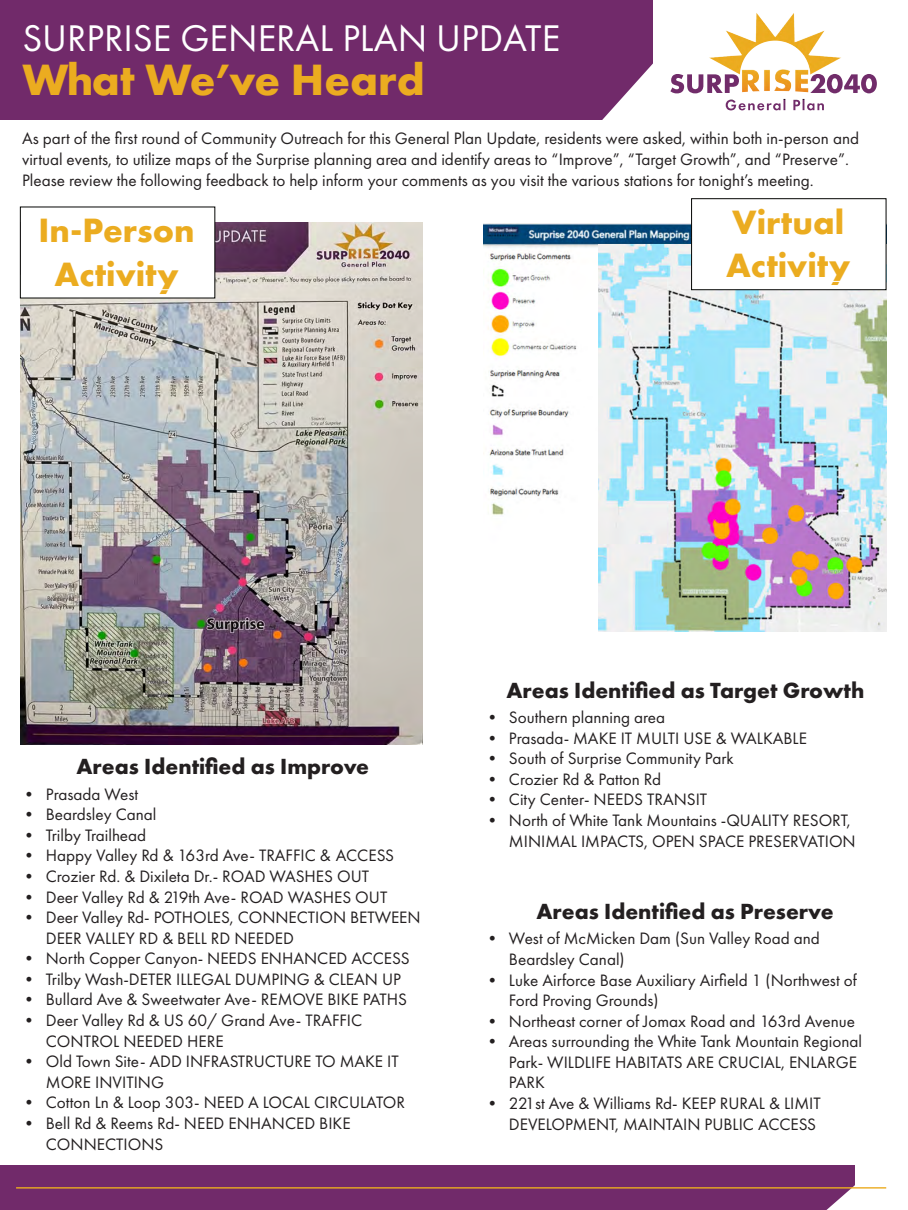
<style>
.page{position:relative;width:908px;height:1210px;background:#fff}
.page>*{position:absolute;margin:0;border:0;box-sizing:border-box;transform-origin:0 0}
.LoremTextExampleSimp{font:700 45.5px "Futura PT";color:#ebac20}
.LoremTextExampleSimp-2{font:38.5px "Futura PT";color:#fff}
.LoremTextExampleSimp-3{font:700 35px/43.4px "Futura PT";color:#ebac20}
.t1{font:700 22.75px "Futura PT";color:#231f20}
.t2{font:17.15px/20.6px "Futura PT";color:#231f20}
</style>
<div class="page">
<div style="left:0;top:1165px;width:853px;height:45px;background:#712a6a"></div>
<svg style="left:826px;top:1168px;width:61px;height:42px"></svg>
<hr style="left:16px;top:1187px;width:869px;height:1px;background:#ebac20">
<div style="left:0;top:0;width:652px;height:120px;background:#712a6a"></div>
<svg style="left:602px;top:61px;width:51px;height:59px"></svg>
<img style="left:670px;top:13px;width:207px;height:98px">
<img style="left:483px;top:223px;width:208px;height:292px">
<img style="left:598px;top:244px;width:287px;height:387px">
<img style="left:20px;top:222px;width:402px;height:522px">
<div style="left:691px;top:198px;width:194px;height:92px;background:#fff;border:1px solid #040503"></div>
<div style="left:20px;top:207px;width:195px;height:91px;background:#fff"></div>
<p class="LoremTextExampleSimp-2" style="left:22px;top:16px;width:539px">SURPRISE GENERAL PLAN UPDATE</p>
<p class="LoremTextExampleSimp" style="left:22px;top:50px;width:404px">What We’ve Heard</p>
<p class="t2" style="left:22px;top:128px;width:838px">As part of the first round of Community Outreach for this General Plan Update, residents were asked, within both in-person and virtual events, to utilize maps of the Surprise planning area and identify areas to “Improve”, “Target Growth”, and “Preserve”.<br>Please review the following feedback to help inform your comments as you visit the various stations for tonight’s meeting.</p>
<p class="LoremTextExampleSimp-3" style="left:39px;top:208px;width:157px;text-align:center">In-Person<br>Activity</p>
<p class="LoremTextExampleSimp-3" style="left:725px;top:200px;width:126px">Virtual<br>Activity</p>
<p class="t1" style="left:76px;top:752px;width:294px">Areas Identified as Improve</p>
<p class="t2" style="left:21px;top:783px;width:119px">• Prasada West</p>
<p class="t2" style="left:21px;top:804px;width:137px">• Beardsley Canal</p>
<p class="t2" style="left:21px;top:824px;width:127px">• Trilby Trailhead</p>
<p class="t2" style="left:21px;top:845px;width:375px">• Happy Valley Rd &amp; 163rd Ave- TRAFFIC &amp; ACCESS</p>
<p class="t2" style="left:21px;top:866px;width:350px">• Crozier Rd. &amp; Dixileta Dr.- ROAD WASHES OUT</p>
<p class="t2" style="left:21px;top:886px;width:368px">• Deer Valley Rd &amp; 219th Ave- ROAD WASHES OUT</p>
<p class="t2" style="left:46px;top:907px;width:376px;text-indent:-25px">• Deer Valley Rd- POTHOLES, CONNECTION BETWEEN<br>DEER VALLEY RD &amp; BELL RD NEEDED</p>
<p class="t2" style="left:21px;top:948px;width:390px">• North Copper Canyon- NEEDS ENHANCED ACCESS</p>
<p class="t2" style="left:21px;top:968px;width:381px">• Trilby Wash-DETER ILLEGAL DUMPING &amp; CLEAN UP</p>
<p class="t2" style="left:21px;top:989px;width:388px">• Bullard Ave &amp; Sweetwater Ave- REMOVE BIKE PATHS</p>
<p class="t2" style="left:46px;top:1010px;width:318px;text-indent:-25px">• Deer Valley Rd &amp; US 60/ Grand Ave- TRAFFIC<br>CONTROL NEEDED HERE</p>
<p class="t2" style="left:46px;top:1051px;width:354px;text-indent:-25px">• Old Town Site- ADD INFRASTRUCTURE TO MAKE IT<br>MORE INVITING</p>
<p class="t2" style="left:21px;top:1092px;width:386px">• Cotton Ln &amp; Loop 303- NEED A LOCAL CIRCULATOR</p>
<p class="t2" style="left:46px;top:1113px;width:306px;text-indent:-25px">• Bell Rd &amp; Reems Rd- NEED ENHANCED BIKE<br>CONNECTIONS</p>
<p class="t1" style="left:506px;top:675px;width:359px">Areas Identified as Target Growth</p>
<p class="t2" style="left:483px;top:707px;width:183px">• Southern planning area</p>
<p class="t2" style="left:483px;top:727px;width:324px">• Prasada- MAKE IT MULTI USE &amp; WALKABLE</p>
<p class="t2" style="left:483px;top:748px;width:251px">• South of Surprise Community Park</p>
<p class="t2" style="left:483px;top:768px;width:179px">• Crozier Rd &amp; Patton Rd</p>
<p class="t2" style="left:483px;top:789px;width:225px">• City Center- NEEDS TRANSIT</p>
<p class="t2" style="left:483px;top:810px;width:373px;text-align:right">• North of White Tank Mountains -QUALITY RESORT,<br>MINIMAL IMPACTS, OPEN SPACE PRESERVATION</p>
<p class="t1" style="left:536px;top:897px;width:298px">Areas Identified as Preserve</p>
<p class="t2" style="left:509px;top:928px;width:312px;text-indent:-25px">• West of McMicken Dam (Sun Valley Road and<br>Beardsley Canal)</p>
<p class="t2" style="left:509px;top:969px;width:349px;text-indent:-25px">• Luke Airforce Base Auxiliary Airfield 1 (Northwest of<br>Ford Proving Grounds)</p>
<p class="t2" style="left:483px;top:1010px;width:372px">• Northeast corner of Jomax Road and 163rd Avenue</p>
<p class="t2" style="left:509px;top:1031px;width:354px;text-indent:-25px">• Areas surrounding the White Tank Mountain Regional<br>Park- WILDLIFE HABITATS ARE CRUCIAL, ENLARGE<br>PARK</p>
<p class="t2" style="left:483px;top:1093px;width:338px;text-align:right">• 221st Ave &amp; Williams Rd- KEEP RURAL &amp; LIMIT<br>DEVELOPMENT, MAINTAIN PUBLIC ACCESS</p>
</div>
